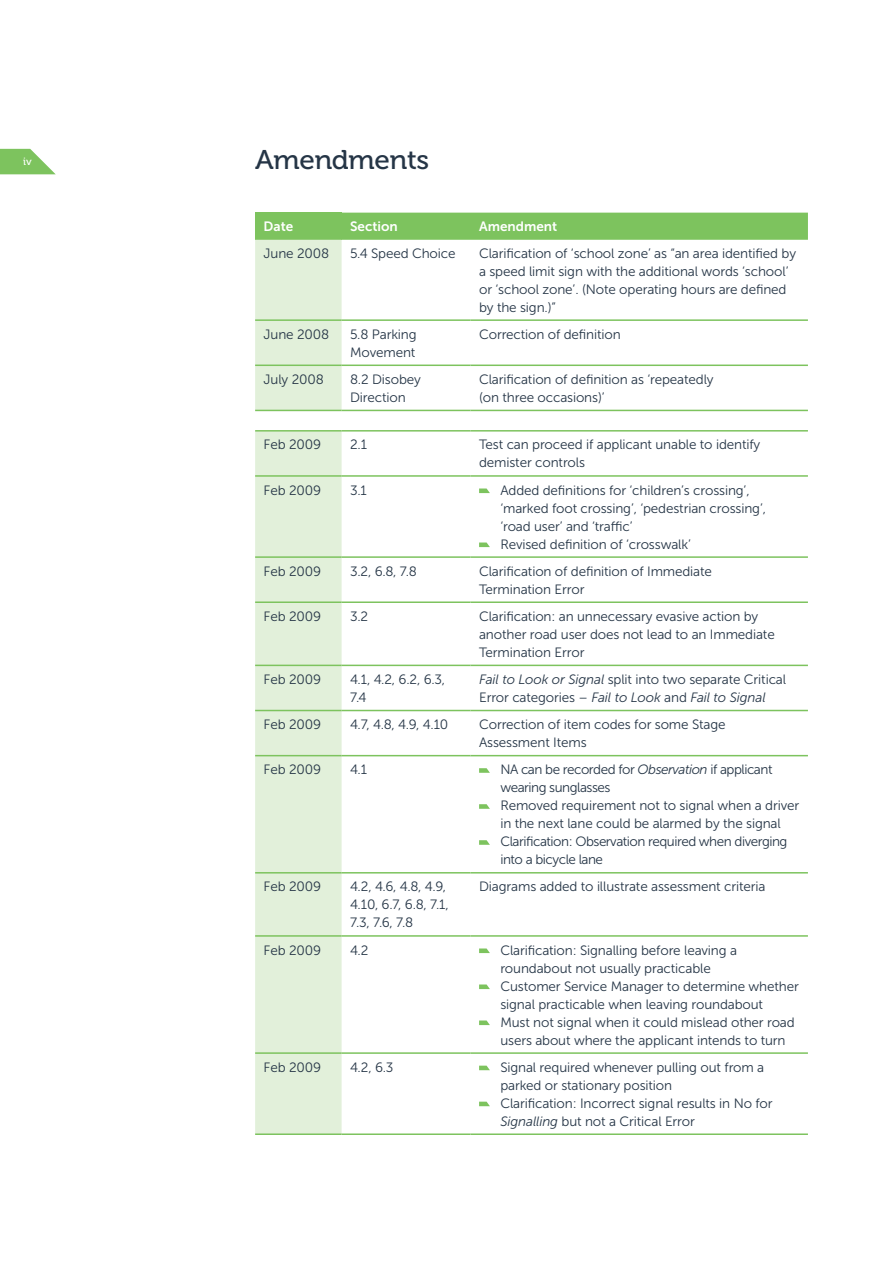
<style>
.page{position:relative;width:893px;height:1263px;background:#fff}
.page>*{position:absolute;margin:0;border:0;box-sizing:border-box;transform-origin:0 0}
.VR_Heading_1_no_numb{font:27px "Museo 500";letter-spacing:-.01em;color:#253546;scale:1.04 1}
.VR_Body_Copy{font:13.5px/18px "Museo Sans 300";letter-spacing:-.01em;color:#253546}
.VR_bullet_text_in_ta{font:13.5px/18px "Museo Sans 300";letter-spacing:-.01em;color:#253546}
.VR_bullet_text_in_ta-2{font:13.5px/18px "Museo Sans 300";letter-spacing:-.035em;color:#253546}
.VR_Table_Rev_Head{font:13.5px "Museo Sans 700";color:#fff}
.t1{font:10.5px "Museo 500";color:#fff}
.s1{font-style:italic}
</style>
<div class="page">
<svg style="left:0;top:149px;width:56px;height:25px"></svg>
<div style="left:255px;top:213px;width:87px;height:27px;background:#7dc35e"></div>
<div style="left:342px;top:213px;width:466px;height:27px;background:#7dc35e"></div>
<div style="left:255px;top:240px;width:87px;height:893px;background:#e2f0da"></div>
<svg style="left:255px;top:411px;width:553px;height:19px"></svg>
<hr style="left:255px;top:319px;width:87px;height:2px;background:#7dc35e">
<hr style="left:342px;top:319px;width:129px;height:2px;background:#7dc35e">
<hr style="left:471px;top:319px;width:337px;height:2px;background:#7dc35e">
<hr style="left:255px;top:364px;width:87px;height:2px;background:#7dc35e">
<hr style="left:342px;top:364px;width:129px;height:2px;background:#7dc35e">
<hr style="left:471px;top:364px;width:337px;height:2px;background:#7dc35e">
<hr style="left:255px;top:410px;width:87px;height:1px;background:#7dc35e">
<hr style="left:342px;top:410px;width:129px;height:1px;background:#7dc35e">
<hr style="left:471px;top:410px;width:337px;height:1px;background:#7dc35e">
<hr style="left:255px;top:475px;width:87px;height:2px;background:#7dc35e">
<hr style="left:342px;top:475px;width:129px;height:2px;background:#7dc35e">
<hr style="left:471px;top:475px;width:337px;height:2px;background:#7dc35e">
<hr style="left:342px;top:556px;width:129px;height:2px;background:#7dc35e">
<hr style="left:471px;top:556px;width:337px;height:2px;background:#7dc35e">
<hr style="left:342px;top:601px;width:129px;height:2px;background:#7dc35e">
<hr style="left:471px;top:601px;width:337px;height:2px;background:#7dc35e">
<hr style="left:255px;top:665px;width:87px;height:1px;background:#7dc35e">
<hr style="left:342px;top:665px;width:129px;height:1px;background:#7dc35e">
<hr style="left:471px;top:665px;width:337px;height:1px;background:#7dc35e">
<hr style="left:255px;top:710px;width:87px;height:1px;background:#7dc35e">
<hr style="left:342px;top:710px;width:129px;height:1px;background:#7dc35e">
<hr style="left:471px;top:710px;width:337px;height:1px;background:#7dc35e">
<hr style="left:255px;top:755px;width:87px;height:1px;background:#7dc35e">
<hr style="left:342px;top:755px;width:129px;height:1px;background:#7dc35e">
<hr style="left:471px;top:755px;width:337px;height:1px;background:#7dc35e">
<hr style="left:255px;top:872px;width:87px;height:1px;background:#7dc35e">
<hr style="left:342px;top:872px;width:129px;height:1px;background:#7dc35e">
<hr style="left:471px;top:872px;width:337px;height:1px;background:#7dc35e">
<hr style="left:255px;top:935px;width:87px;height:2px;background:#7dc35e">
<hr style="left:342px;top:935px;width:129px;height:2px;background:#7dc35e">
<hr style="left:471px;top:935px;width:337px;height:2px;background:#7dc35e">
<hr style="left:255px;top:1052px;width:87px;height:2px;background:#7dc35e">
<hr style="left:342px;top:1052px;width:129px;height:2px;background:#7dc35e">
<hr style="left:471px;top:1052px;width:337px;height:2px;background:#7dc35e">
<hr style="left:255px;top:1133px;width:87px;height:2px;background:#7dc35e">
<hr style="left:342px;top:1133px;width:129px;height:2px;background:#7dc35e">
<hr style="left:471px;top:1133px;width:337px;height:2px;background:#7dc35e">
<hr style="left:255px;top:556px;width:87px;height:2px;background:#7dc35e">
<hr style="left:255px;top:601px;width:87px;height:2px;background:#7dc35e">
<hr style="left:255px;top:430px;width:87px;height:2px;background:#7dc35e">
<hr style="left:342px;top:430px;width:129px;height:2px;background:#7dc35e">
<hr style="left:471px;top:430px;width:337px;height:2px;background:#7dc35e">
<svg style="left:479px;top:488px;width:11px;height:5px"></svg>
<svg style="left:479px;top:542px;width:11px;height:5px"></svg>
<svg style="left:479px;top:768px;width:11px;height:5px"></svg>
<svg style="left:479px;top:804px;width:11px;height:5px"></svg>
<svg style="left:479px;top:840px;width:11px;height:5px"></svg>
<svg style="left:479px;top:948px;width:11px;height:5px"></svg>
<svg style="left:479px;top:984px;width:11px;height:5px"></svg>
<svg style="left:479px;top:1020px;width:11px;height:5px"></svg>
<svg style="left:479px;top:1066px;width:11px;height:4px"></svg>
<svg style="left:479px;top:1102px;width:11px;height:4px"></svg>
<p class="t1" style="left:23px;top:156px;width:10px">iv</p>
<p class="VR_Heading_1_no_numb" style="left:255px;top:145px;width:169px">Amendments</p>
<p class="VR_Table_Rev_Head" style="left:264px;top:219px;width:31px">Date</p>
<p class="VR_Table_Rev_Head" style="left:350px;top:219px;width:49px">Section</p>
<p class="VR_Table_Rev_Head" style="left:479px;top:219px;width:80px">Amendment</p>
<p class="VR_Body_Copy" style="left:264px;top:244px;width:67px">June 2008</p>
<p class="VR_Body_Copy" style="left:350px;top:244px;width:107px">5.4 Speed Choice</p>
<p class="VR_Body_Copy" style="left:479px;top:244px;width:318px">Clarification of ‘school zone’ as “an area identified by a speed limit sign with the additional words ‘school’ or ‘school zone’. (Note operating hours are defined by the sign.)”</p>
<p class="VR_Body_Copy" style="left:264px;top:325px;width:67px">June 2008</p>
<p class="VR_Body_Copy" style="left:350px;top:325px;width:68px">5.8 Parking<br>Movement</p>
<p class="VR_Body_Copy" style="left:479px;top:325px;width:143px">Correction of definition</p>
<p class="VR_Body_Copy" style="left:264px;top:370px;width:62px">July 2008</p>
<p class="VR_Body_Copy" style="left:350px;top:370px;width:72px">8.2 Disobey<br>Direction</p>
<p class="VR_Body_Copy" style="left:479px;top:370px;width:236px">Clarification of definition as ‘repeatedly (on three occasions)’</p>
<p class="VR_Body_Copy" style="left:264px;top:436px;width:59px">Feb 2009</p>
<p class="VR_Body_Copy" style="left:350px;top:436px;width:18px">2.1</p>
<p class="VR_Body_Copy" style="left:479px;top:436px;width:283px">Test can proceed if applicant unable to identify demister controls</p>
<p class="VR_Body_Copy" style="left:264px;top:481px;width:59px">Feb 2009</p>
<p class="VR_Body_Copy" style="left:350px;top:481px;width:18px">3.1</p>
<p class="VR_bullet_text_in_ta" style="left:500px;top:481px;width:251px">Added definitions for ‘children’s crossing’,</p>
<p class="VR_bullet_text_in_ta" style="left:500px;top:499px;width:267px">‘marked foot crossing’, ‘pedestrian crossing’, ‘road user’ and ‘traffic’</p>
<p class="VR_bullet_text_in_ta" style="left:500px;top:535px;width:192px">Revised definition of ‘crosswalk’</p>
<p class="VR_Body_Copy" style="left:264px;top:562px;width:59px">Feb 2009</p>
<p class="VR_Body_Copy" style="left:350px;top:562px;width:68px">3.2, 6.8, 7.8</p>
<p class="VR_Body_Copy" style="left:479px;top:562px;width:234px">Clarification of definition of Immediate<br>Termination Error</p>
<p class="VR_Body_Copy" style="left:264px;top:607px;width:59px">Feb 2009</p>
<p class="VR_Body_Copy" style="left:350px;top:607px;width:20px">3.2</p>
<p class="VR_Body_Copy" style="left:479px;top:607px;width:297px">Clarification: an unnecessary evasive action by another road user does not lead to an Immediate<br>Termination Error</p>
<p class="VR_Body_Copy" style="left:264px;top:670px;width:59px">Feb 2009</p>
<p class="VR_Body_Copy" style="left:350px;top:670px;width:97px">4.1, 4.2, 6.2, 6.3,<br>7.4</p>
<p class="VR_Body_Copy" style="left:479px;top:670px;width:309px"><span class="s1">Fail to Look or Signal</span> split into two separate Critical<br>Error categories – <span class="s1">Fail to Look</span> and <span class="s1">Fail to Signal</span></p>
<p class="VR_Body_Copy" style="left:264px;top:716px;width:59px">Feb 2009</p>
<p class="VR_Body_Copy" style="left:350px;top:716px;width:100px">4.7, 4.8, 4.9, 4.10</p>
<p class="VR_Body_Copy" style="left:479px;top:716px;width:248px">Correction of item codes for some Stage<br>Assessment Items</p>
<p class="VR_Body_Copy" style="left:264px;top:761px;width:59px">Feb 2009</p>
<p class="VR_Body_Copy" style="left:350px;top:761px;width:19px">4.1</p>
<p class="VR_bullet_text_in_ta-2" style="left:500px;top:761px;width:274px">NA can be recorded for <span class="s1">Observation</span> if applicant wearing sunglasses</p>
<p class="VR_bullet_text_in_ta" style="left:500px;top:797px;width:300px">Removed requirement not to signal when a driver in the next lane could be alarmed by the signal</p>
<p class="VR_bullet_text_in_ta-2" style="left:500px;top:833px;width:289px">Clarification: Observation required when diverging into a bicycle lane</p>
<p class="VR_Body_Copy" style="left:264px;top:878px;width:59px">Feb 2009</p>
<p class="VR_Body_Copy" style="left:350px;top:878px;width:100px">4.2, 4.6, 4.8, 4.9,<br>4.10, 6.7, 6.8, 7.1,<br>7.3, 7.6, 7.8</p>
<p class="VR_Body_Copy" style="left:479px;top:878px;width:288px">Diagrams added to illustrate assessment criteria</p>
<p class="VR_Body_Copy" style="left:264px;top:941px;width:59px">Feb 2009</p>
<p class="VR_Body_Copy" style="left:350px;top:941px;width:20px">4.2</p>
<p class="VR_bullet_text_in_ta" style="left:500px;top:941px;width:238px">Clarification: Signalling before leaving a roundabout not usually practicable</p>
<p class="VR_bullet_text_in_ta" style="left:500px;top:977px;width:300px">Customer Service Manager to determine whether signal practicable when leaving roundabout</p>
<p class="VR_bullet_text_in_ta" style="left:500px;top:1013px;width:296px">Must not signal when it could mislead other road users about where the applicant intends to turn</p>
<p class="VR_Body_Copy" style="left:264px;top:1058px;width:59px">Feb 2009</p>
<p class="VR_Body_Copy" style="left:350px;top:1058px;width:45px">4.2, 6.3</p>
<p class="VR_bullet_text_in_ta" style="left:500px;top:1058px;width:265px">Signal required whenever pulling out from a parked or stationary position</p>
<p class="VR_bullet_text_in_ta" style="left:500px;top:1094px;width:274px">Clarification: Incorrect signal results in No for<br><span class="s1">Signalling</span> but not a Critical Error</p>
</div>
